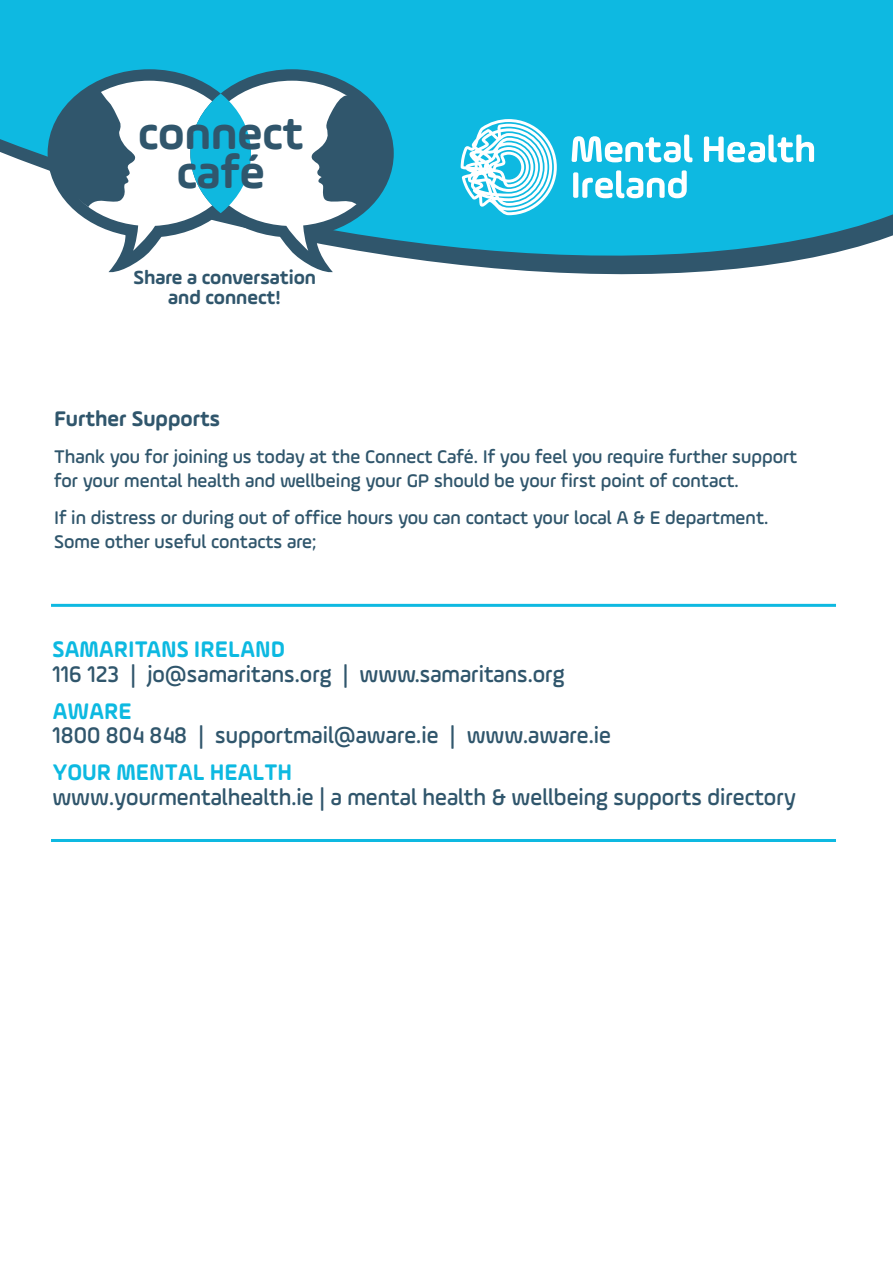
<style>
.page{position:relative;width:893px;height:1263px;background:#fff}
.page>*{position:absolute;margin:0;border:0;box-sizing:border-box;transform-origin:0 0}
.t1{font:700 47.7px/38.8px "Ample Soft";color:#30566c;text-align:center}
.t2{font:500 24px "Ample Soft";color:#30566c;scale:.95 1}
.t3{font:700 24px "Ample Soft";color:#0db9e1;scale:.95 1}
.t4{font:700 22.5px "Ample Soft";color:#30566c}
.t5{font:700 20.25px/20.2px "Ample Soft";color:#30566c;text-align:center}
.t6{font:500 19.5px/24px "Ample Soft";color:#30566c}
</style>
<div class="page">
<svg style="left:0;top:0;width:893px;height:275px;background:#20b7db"></svg>
<svg style="left:571px;top:135px;width:121px;height:27px"></svg>
<svg style="left:704px;top:135px;width:110px;height:27px"></svg>
<div style="left:573px;top:172px;width:5px;height:26px;background:#fff;border-radius:2px"></div>
<svg style="left:582px;top:170px;width:105px;height:28px"></svg>
<svg style="left:461px;top:119px;width:96px;height:96px"></svg>
<svg style="left:48px;top:69px;width:346px;height:205px"></svg>
<hr style="left:51px;top:604px;width:785px;height:3px;background:#0eb9e1">
<hr style="left:51px;top:839px;width:785px;height:3px;background:#0eb9e1">
<h1 class="t1" style="left:138px;top:113px;width:167px">connect café</h1>
<p class="t5" style="left:133px;top:266px;width:184px">Share a conversation and connect!</p>
<p class="t4" style="left:54px;top:405px;width:168px">Further Supports</p>
<p class="t6" style="left:54px;top:444px;width:745px">Thank you for joining us today at the Connect Café. If you feel you require further support for your mental health and wellbeing your GP should be your first point of contact.</p>
<p class="t6" style="left:54px;top:505px;width:716px">If in distress or during out of office hours you can contact your local A &amp; E department.<br>Some other useful contacts are;</p>
<p class="t3" style="left:52px;top:635px;width:246px">SAMARITANS IRELAND</p>
<p class="t2" style="left:52px;top:660px;width:540px">116 123 | jo@samaritans.org | www.samaritans.org</p>
<p class="t3" style="left:52px;top:696px;width:85px">AWARE</p>
<p class="t2" style="left:52px;top:721px;width:589px">1800 804 848 | supportmail@aware.ie | www.aware.ie</p>
<p class="t3" style="left:52px;top:757px;width:254px">YOUR MENTAL HEALTH</p>
<p class="t2" style="left:52px;top:782px;width:784px">www.yourmentalhealth.ie | a mental health &amp; wellbeing supports directory</p>
</div>
